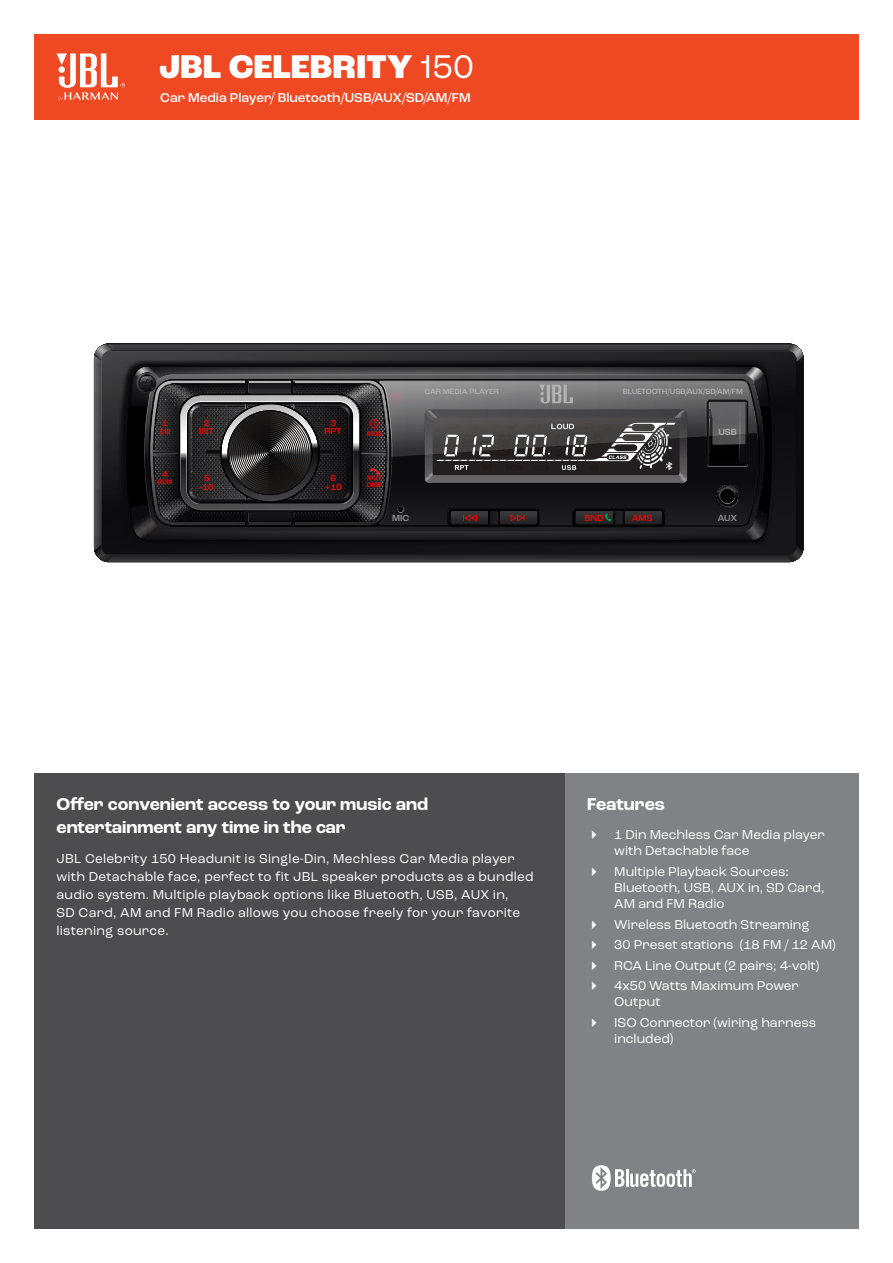
<style>
.page{position:relative;width:893px;height:1263px;background:#fff}
.page>*{position:absolute;margin:0;border:0;box-sizing:border-box;transform-origin:0 0}
.t1{font:800 34.5px "Roc Grotesk";color:#fff}
.t2{font:700 18px/22.5px "Roc Grotesk";color:#fff}
.t3{font:13.5px/20.4px "Roc Grotesk";color:#fff}
.t4{font:13.5px/18px "Roc Grotesk";letter-spacing:.02em;color:#fff}
.t5{font:500 13.5px "Roc Grotesk";color:#fff}
.t6{font:500 9.3px "Roc Grotesk";color:#f00}
.t7{font:500 9.3px "Roc Grotesk";color:#999}
.t8{font:500 9.3px "Roc Grotesk";color:#b3b3b3}
.t9{font:500 7.95px "Roc Grotesk";letter-spacing:-.01em;color:#b3b3b3}
.t10{font:500 6.9px/6.3px "Roc Grotesk";color:#f00}
.s1{font-weight:400}
</style>
<div class="page">
<img style="left:94px;top:343px;width:710px;height:219px">
<svg style="left:94px;top:343px;width:21px;height:8px"></svg>
<svg style="left:785px;top:343px;width:19px;height:19px"></svg>
<svg style="left:803px;top:543px;width:1px;height:19px"></svg>
<img style="left:94px;top:344px;width:20px;height:18px">
<img style="left:785px;top:344px;width:18px;height:18px">
<img style="left:94px;top:543px;width:20px;height:19px">
<img style="left:785px;top:543px;width:18px;height:19px">
<img style="left:101px;top:351px;width:695px;height:204px">
<img style="left:118px;top:361px;width:658px;height:186px">
<svg style="left:124px;top:365px;width:649px;height:176px;background:#202022"></svg>
<img style="left:136px;top:372px;width:22px;height:22px">
<img style="left:142px;top:375px;width:622px;height:156px">
<div style="left:139px;top:374px;width:17px;height:18px;border:1px solid #000;border-radius:50%"></div>
<img style="left:139px;top:375px;width:17px;height:17px">
<div style="left:448px;top:508px;width:92px;height:19px;border:1px solid #000;border-radius:4px"></div>
<div style="left:572px;top:508px;width:93px;height:19px;border:1px solid #000;border-radius:4px"></div>
<svg style="left:143px;top:379px;width:614px;height:147px;background:#3d3c3d"></svg>
<div style="left:565px;top:774px;width:294px;height:455px;background:#808285"></div>
<div style="left:34px;top:774px;width:531px;height:455px;background:#4d4d4f"></div>
<div style="left:34px;top:34px;width:825px;height:85px;background:#ef4923"></div>
<svg style="left:57px;top:53px;width:68px;height:48px"></svg>
<svg style="left:592px;top:1165px;width:104px;height:26px"></svg>
<h1 class="t1" style="left:159px;top:45px;width:316px">JBL CELEBRITY <span class="s1">150</span></h1>
<p class="t5" style="left:160px;top:89px;width:312px">Car Media Player/ Bluetooth/USB/AUX/SD/AM/FM</p>
<p class="t6" style="left:162px;top:417px;width:7px">1</p>
<p class="t6" style="left:204px;top:417px;width:7px">2</p>
<p class="t6" style="left:330px;top:417px;width:7px">3</p>
<p class="t9" style="left:424px;top:386px;width:76px">CAR MEDIA PLAYER</p>
<p class="t9" style="left:623px;top:386px;width:122px">BLUETOOTH/USB/AUX/SD/AM/FM</p>
<p class="t6" style="left:162px;top:468px;width:7px">4</p>
<p class="t10" style="left:158px;top:479px;width:16px">RDM</p>
<p class="t6" style="left:199px;top:426px;width:16px">INT</p>
<p class="t6" style="left:324px;top:426px;width:19px">RPT</p>
<p class="t10" style="left:367px;top:430px;width:17px">MOD</p>
<p class="t8" style="left:718px;top:426px;width:20px">USB</p>
<p class="t6" style="left:204px;top:472px;width:7px">5</p>
<p class="t6" style="left:330px;top:472px;width:7px">6</p>
<p class="t6" style="left:200px;top:481px;width:15px">-10</p>
<p class="t6" style="left:325px;top:481px;width:18px">+10</p>
<p class="t10" style="left:367px;top:475px;width:17px">MUT<br>DISP</p>
<p class="t7" style="left:392px;top:512px;width:19px">MIC</p>
<p class="t6" style="left:584px;top:512px;width:21px">BND</p>
<p class="t6" style="left:632px;top:512px;width:22px">AMS</p>
<p class="t7" style="left:718px;top:512px;width:21px">AUX</p>
<h2 class="t2" style="left:57px;top:793px;width:373px">Offer convenient access to your music and entertainment any time in the car</h2>
<p class="t4" style="left:57px;top:850px;width:479px">JBL Celebrity 150 Headunit is Single-Din, Mechless Car Media player with Detachable face, perfect to fit JBL speaker products as a bundled audio system. Multiple playback options like Bluetooth, USB, AUX in,<br>SD Card, AM and FM Radio allows you choose freely for your favorite listening source.</p>
<h2 class="t2" style="left:587px;top:793px;width:79px">Features</h2>
<p class="t3" style="left:614px;top:826px;width:212px;line-height:16.2px">1 Din Mechless Car Media player with Detachable face</p>
<p class="t3" style="left:614px;top:863px;width:212px;line-height:16.2px">Multiple Playback Sources:<br>Bluetooth, USB, AUX in, SD Card,<br>AM and FM Radio</p>
<p class="t3" style="left:614px;top:914px;width:223px">Wireless Bluetooth Streaming<br>30 Preset stations (18 FM / 12 AM)<br>RCA Line Output (2 pairs; 4-volt)<br>4x50 Watts Maximum Power</p>
<p class="t3" style="left:614px;top:991px;width:203px">Output<br>ISO Connector (wiring harness</p>
<p class="t3" style="left:614px;top:1028px;width:61px">included)</p>
</div>
